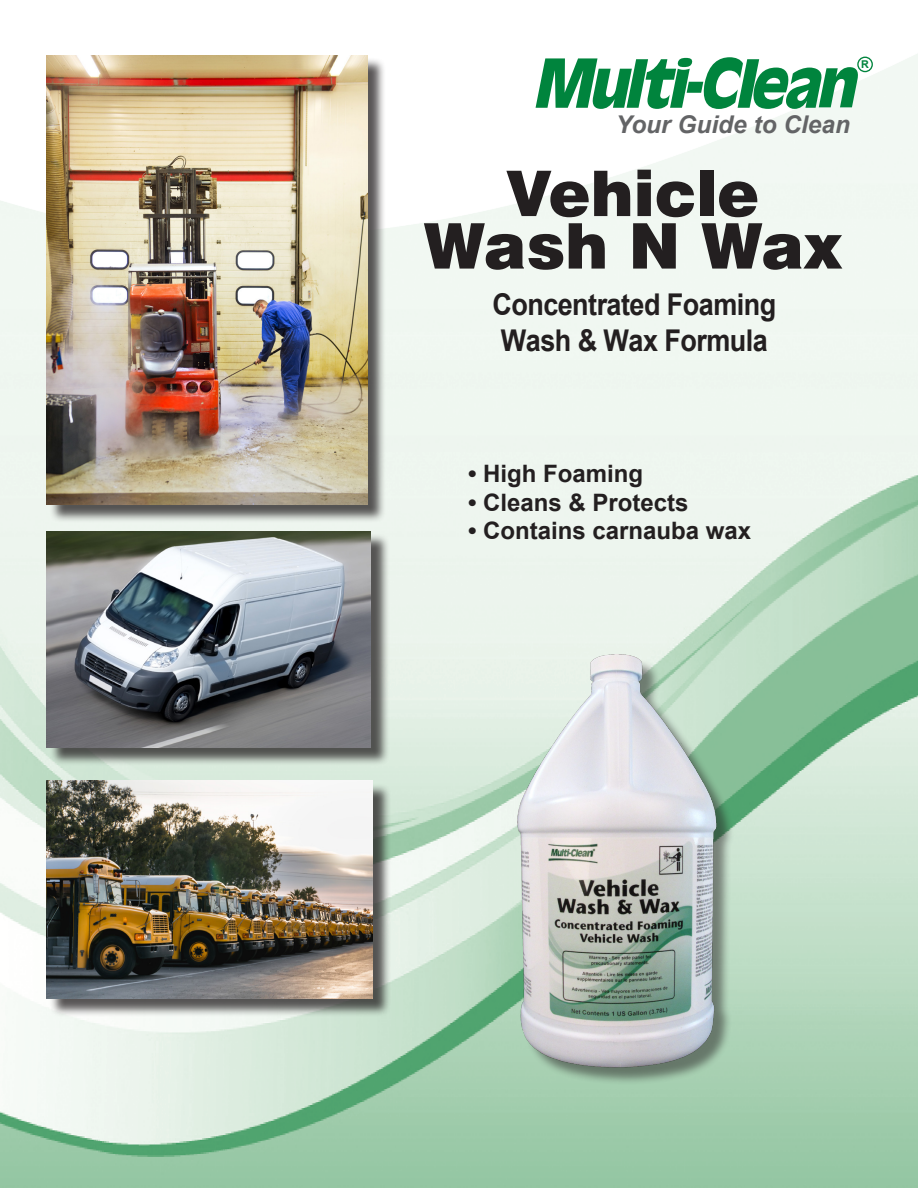
<style>
.page{position:relative;width:918px;height:1188px;background:#fff}
.page>*{position:absolute;margin:0;border:0;box-sizing:border-box;transform-origin:0 0}
.t1{font:900 63px "Swiss 721 BT";color:#231f20}
.t2{font:700 30px "Arial";letter-spacing:-.02em;color:#231f20;scale:.9 1}
.t3{font:italic 700 24.45px "Arial";color:#636466}
.t4{font:700 24px "Arial";color:#231f20}
.t5{font:700 10.8px "Arial";color:#00843d}
</style>
<div class="page">
<img style="left:0;top:54px;width:918px;height:1134px">
<div style="left:49px;top:57px;width:338px;height:466px;background:#231f20;opacity:.75"></div>
<img style="left:47px;top:55px;width:321px;height:449px">
<div style="left:49px;top:783px;width:342px;height:234px;background:#231f20;opacity:.75"></div>
<img style="left:47px;top:781px;width:326px;height:217px">
<svg style="left:536px;top:57px;width:323px;height:52px"></svg>
<div style="left:858px;top:57px;width:14px;height:15px;background:#fff;border-radius:50%"></div>
<div style="left:857px;top:57px;width:16px;height:15px;border:1px solid #00843d;border-radius:50%"></div>
<div style="left:49px;top:533px;width:340px;height:233px;background:#231f20;opacity:.75"></div>
<img style="left:47px;top:531px;width:324px;height:216px">
<img style="left:494px;top:642px;width:243px;height:444px">
<p class="t5" style="left:861px;top:57px;width:9px">R</p>
<p class="t3" style="left:616px;top:108px;width:236px">Your Guide to Clean</p>
<p class="t1" style="left:506px;top:155px;width:255px">Vehicle</p>
<p class="t1" style="left:423px;top:208px;width:420px">Wash N Wax</p>
<p class="t2" style="left:492px;top:285px;width:317px">Concentrated Foaming</p>
<p class="t2" style="left:501px;top:321px;width:298px">Wash &amp; Wax Formula</p>
<p class="t4" style="left:468px;top:458px;width:177px">• High Foaming</p>
<p class="t4" style="left:468px;top:486px;width:222px">• Cleans &amp; Protects</p>
<p class="t4" style="left:468px;top:515px;width:285px">• Contains carnauba wax</p>
</div>
